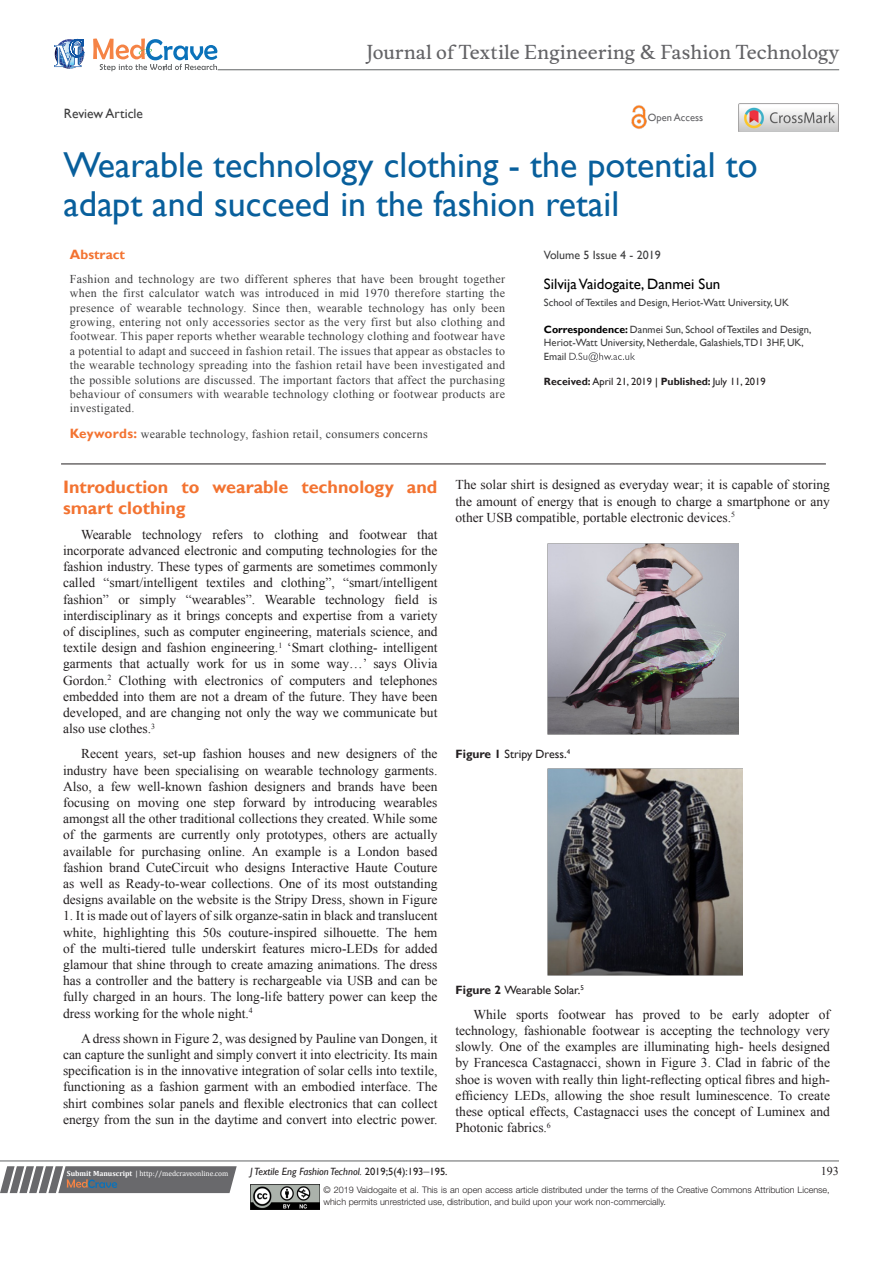
<style>
.page{position:relative;width:893px;height:1263px;background:#fff}
.page>*{position:absolute;margin:0;border:0;box-sizing:border-box;transform-origin:0 0}
.t1{font:36px/39px "Gill Sans";color:#085f9c}
.t2{font:18.6px "Musee";color:#636366}
.List_Paragraph{font:700 18px/21px "Gill Sans";color:#f37331}
.t3{font:15px "Gill Sans";color:#000}
.t4{font:13.5px/16.2px "Times New Roman";color:#231f20;text-align:justify}
.t5{font:13.5px "Gill Sans";color:#3e3e3f}
.t6{font:700 13.5px "Gill Sans";color:#f37331}
.t7{font:12px/14.4px "Times New Roman";letter-spacing:.025em;color:#3e3e3f;text-align:justify}
.t8{font:12px "Gill Sans";color:#231f20}
.t9{font:12px "Gill Sans";color:#3e3e3f}
.t10{font:12px "Times New Roman";color:#231f20}
.t11{font:10.5px/13.5px "Gill Sans";color:#3e3e3f}
.t12{font:italic 10.5px "Gill Sans";color:#231f20}
.t13{font:10.5px "Gill Sans";color:#231f20}
.t14{font:10.5px "Gill Sans";color:#636366}
.t15{font:300 9px/12px "Helvetica Neue LT Std";color:#231f20}
.t16{font:7.5px "Cambria";color:#fff}
.s1{font-weight:700;color:#000}
.s2{font-weight:700}
.s3{color:#000}
.s4{font-family:"Gill Sans";font-weight:700;font-size:13.5px;color:#f37331}
.s5{font-style:normal}
.s6{font-family:"Times New Roman";font-style:normal;font-size:12px}
</style>
<div class="page">
<svg style="left:0;top:1166px;width:237px;height:27px;background:#78787a"></svg>
<hr style="left:0;top:1161px;width:839px;height:1px;background:#626465">
<hr style="left:61px;top:464px;width:765px;height:1px;background:#231f20">
<img style="left:250px;top:1185px;width:69px;height:24px">
<svg style="left:569px;top:352px;width:66px;height:10px"></svg>
<svg style="left:54px;top:39px;width:30px;height:30px"></svg>
<svg style="left:93px;top:38px;width:124px;height:33px"></svg>
<hr style="left:218px;top:70px;width:621px;height:1px;background:#626465">
<img style="left:631px;top:105px;width:16px;height:24px">
<img style="left:739px;top:104px;width:99px;height:28px">
<img style="left:547px;top:543px;width:192px;height:191px">
<img style="left:547px;top:768px;width:196px;height:207px">
<p class="t5" style="left:64px;top:105px;width:81px">Review Article</p>
<p class="t2" style="left:367px;top:41px;width:474px">Journal of Textile Engineering &amp; Fashion Technology</p>
<p class="t14" style="left:648px;top:112px;width:57px">Open Access</p>
<p class="t1" style="left:64px;top:146px;width:695px">Wearable technology clothing - the potential to adapt and succeed in the fashion retail</p>
<p class="t9" style="left:544px;top:248px;width:118px">Volume 5 Issue 4 - 2019</p>
<p class="t3" style="left:544px;top:276px;width:178px">Silvija Vaidogaite, Danmei Sun</p>
<p class="t11" style="left:544px;top:296px;width:246px">School of Textiles and Design, Heriot-Watt University, UK</p>
<p class="t11" style="left:544px;top:323px;width:269px"><span class="s1">Correspondence:</span> Danmei Sun, School of Textiles and Design,<br>Heriot-Watt University, Netherdale, Galashiels,TD1 3HF, UK,<br>Email</p>
<p class="t13" style="left:544px;top:375px;width:223px"><span class="s2">Received:</span> April 21, 2019 <span class="s3">|</span> <span class="s2">Published:</span> July 11, 2019</p>
<p class="t6" style="left:70px;top:247px;width:57px">Abstract</p>
<p class="t7" style="left:70px;top:271px;width:437px">Fashion and technology are two different spheres that have been brought together when the first calculator watch was introduced in mid 1970 therefore starting the presence of wearable technology. Since then, wearable technology has only been growing, entering not only accessories sector as the very first but also clothing and footwear. This paper reports whether wearable technology clothing and footwear have a potential to adapt and succeed in fashion retail. The issues that appear as obstacles to the wearable technology spreading into the fashion retail have been investigated and the possible solutions are discussed. The important factors that affect the purchasing behaviour of consumers with wearable technology clothing or footwear products are investigated.</p>
<p class="t7" style="left:70px;top:426px;width:359px"><span class="s4">Keywords:</span> wearable technology, fashion retail, consumers concerns</p>
<p class="List_Paragraph" style="left:63px;top:476px;width:376px">Introduction to wearable technology and smart clothing</p>
<p class="t4" style="left:63px;top:526px;width:376px;text-indent:18px">Wearable technology refers to clothing and footwear that incorporate advanced electronic and computing technologies for the fashion industry. These types of garments are sometimes commonly called “smart/intelligent textiles and clothing”, “smart/intelligent fashion” or simply “wearables”. Wearable technology field is interdisciplinary as it brings concepts and expertise from a variety of disciplines, such as computer engineering, materials science, and textile design and fashion engineering.<sup>1</sup> ‘Smart clothing- intelligent garments that actually work for us in some way…’ says Olivia Gordon.<sup>2</sup> Clothing with electronics of computers and telephones embedded into them are not a dream of the future. They have been developed, and are changing not only the way we communicate but also use clothes.<sup>3</sup></p>
<p class="t4" style="left:63px;top:745px;width:376px;text-indent:18px">Recent years, set-up fashion houses and new designers of the industry have been specialising on wearable technology garments.<br>Also, a few well-known fashion designers and brands have been focusing on moving one step forward by introducing wearables amongst all the other traditional collections they created. While some of the garments are currently only prototypes, others are actually available for purchasing online. An example is a London based fashion brand CuteCircuit who designs Interactive Haute Couture as well as Ready-to-wear collections. One of its most outstanding designs available on the website is the Stripy Dress, shown in Figure</p>
<p class="t4" style="left:63px;top:907px;width:376px">1. It is made out of layers of silk organze-satin in black and translucent white, highlighting this 50s couture-inspired silhouette. The hem of the multi-tiered tulle underskirt features micro-LEDs for added glamour that shine through to create amazing animations. The dress has a controller and the battery is rechargeable via USB and can be fully charged in an hours. The long-life battery power can keep the dress working for the whole night.<sup>4</sup></p>
<p class="t4" style="left:63px;top:1030px;width:376px;text-indent:18px">A dress shown in Figure 2, was designed by Pauline van Dongen, it can capture the sunlight and simply convert it into electricity. Its main specification is in the innovative integration of solar cells into textile, functioning as a fashion garment with an embodied interface. The shirt combines solar panels and flexible electronics that can collect energy from the sun in the daytime and convert into electric power.</p>
<p class="t4" style="left:455px;top:477px;width:376px">The solar shirt is designed as everyday wear; it is capable of storing the amount of energy that is enough to charge a smartphone or any other USB compatible, portable electronic devices.<sup>5</sup></p>
<p class="t8" style="left:455px;top:747px;width:116px"><span class="s2">Figure 1</span> Stripy Dress.<sup>4</sup></p>
<p class="t8" style="left:455px;top:982px;width:130px"><span class="s2">Figure 2</span> Wearable Solar.<sup>5</sup></p>
<p class="t4" style="left:455px;top:1006px;width:376px;text-indent:18px">While sports footwear has proved to be early adopter of technology, fashionable footwear is accepting the technology very slowly. One of the examples are illuminating high- heels designed by Francesca Castagnacci, shown in Figure 3. Clad in fabric of the shoe is woven with really thin light-reflecting optical fibres and high&shy;efficiency LEDs, allowing the shoe result luminescence. To create these optical effects, Castagnacci uses the concept of Luminex and Photonic fabrics.<sup>6</sup></p>
<p class="t16" style="left:67px;top:1169px;width:163px"><span class="s2">Submit Manuscript</span> | http://medcraveonline.com</p>
<p class="t12" style="left:250px;top:1165px;width:199px">J Textile Eng Fashion Technol. <span class="s5">2019;5(4):193</span><span class="s6">‒</span><span class="s5">195.</span></p>
<p class="t10" style="left:821px;top:1163px;width:19px">193</p>
<p class="t15" style="left:323px;top:1183px;width:508px">© 2019 Vaidogaite et al. This is an open access article distributed under the terms of the Creative Commons Attribution License, which permits unrestricted use, distribution, and build upon your work non-commercially.</p>
</div>
